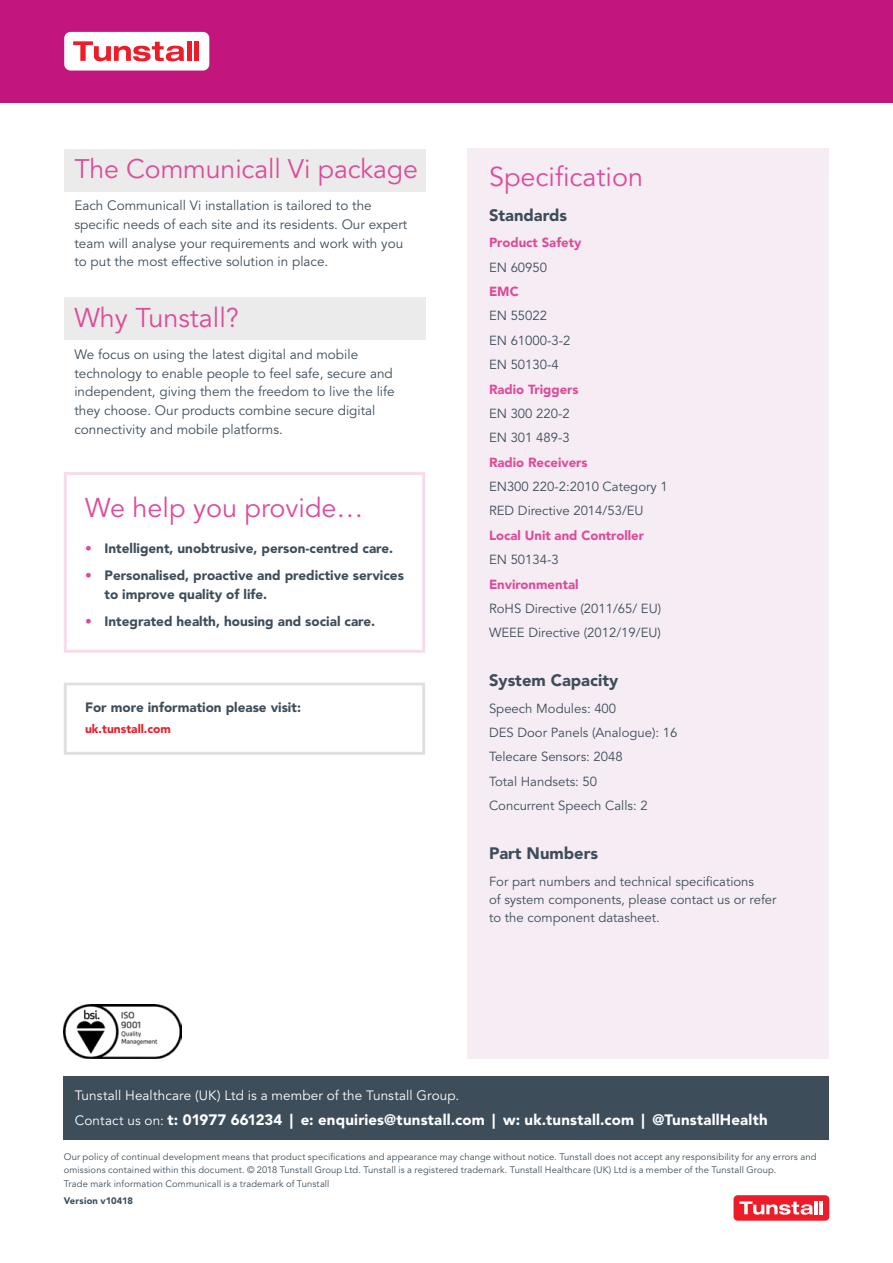
<style>
.page{position:relative;width:893px;height:1263px;background:#fff}
.page>*{position:absolute;margin:0;border:0;box-sizing:border-box;transform-origin:0 0}
.t1{font:27px "Avenir LT Std";color:#dd4b9a}
.t2{font:26.7px "Avenir LT Std";letter-spacing:-.005em;color:#dd4b9a}
.t3{font:900 16.5px "Avenir LT Std";color:#3d4d5a}
.t4{font:900 15px "Avenir LT Std";letter-spacing:.015em;color:#fff}
.t5{font:13.5px/18.8px "Avenir LT Std";color:#3d4d5a}
.t6{font:900 13.5px/18.8px "Avenir LT Std";color:#3d4d5a}
.t7{font:13.5px "Avenir LT Std";letter-spacing:.01em;color:#fff}
.t8{font:13.2px/24.3px "Avenir LT Std";color:#3d4d5a}
.t9{font:900 13.2px "Avenir LT Std";color:#dd4b9a}
.t10{font:900 12px "Avenir LT Std";color:#ed1c29}
.t11{font:9.3px/13.5px "Avenir LT Std";letter-spacing:.015em;color:#3d4d5a}
.t12{font:900 9.3px "Avenir LT Std";letter-spacing:.015em;color:#3d4d5a}
.s1{font-weight:400;color:#dd4b9a}
.s2{font-weight:400;font-size:13.5px}
</style>
<div class="page">
<div style="left:0;top:0;width:893px;height:102px;background:#c2167d"></div>
<div style="left:64px;top:32px;width:145px;height:38px;background:#fff;border-radius:6px"></div>
<svg style="left:73px;top:41px;width:111px;height:20px"></svg>
<hr style="left:187px;top:41px;width:4px;height:20px;background:#ed1c29">
<div style="left:194px;top:41px;width:5px;height:20px;background:#ed1c29"></div>
<div style="left:468px;top:149px;width:361px;height:910px;background:#f6edf4"></div>
<div style="left:734px;top:1195px;width:95px;height:25px;background:#ed1c29;border-radius:4px"></div>
<svg style="left:739px;top:1201px;width:78px;height:14px"></svg>
<hr style="left:819px;top:1201px;width:4px;height:13px;background:#fff">
<div style="left:64px;top:1076px;width:765px;height:64px;background:#3d4d5a"></div>
<img style="left:63px;top:1004px;width:118px;height:55px">
<div style="left:64px;top:149px;width:361px;height:42px;background:#ebebeb"></div>
<div style="left:64px;top:298px;width:361px;height:42px;background:#ebebeb"></div>
<h2 class="t2" style="left:74px;top:153px;width:345px">The Communicall Vi package</h2>
<p class="t5" style="left:74px;top:196px;width:335px">Each Communicall Vi installation is tailored to the specific needs of each site and its residents. Our expert team will analyse your requirements and work with you to put the most effective solution in place.</p>
<h1 class="t1" style="left:74px;top:302px;width:166px">Why Tunstall?</h1>
<p class="t5" style="left:74px;top:345px;width:322px">We focus on using the latest digital and mobile technology to enable people to feel safe, secure and independent, giving them the freedom to live the life they choose. Our products combine secure digital connectivity and mobile platforms.</p>
<h1 class="t1" style="left:85px;top:492px;width:280px">We help you provide…</h1>
<p class="t6" style="left:85px;top:538px;width:310px"><span class="s1">•</span> Intelligent, unobtrusive, person-centred care.</p>
<p class="t6" style="left:105px;top:566px;width:301px;text-indent:-19px"><span class="s1">•</span> Personalised, proactive and predictive services to improve quality of life.</p>
<p class="t6" style="left:85px;top:612px;width:292px"><span class="s1">•</span> Integrated health, housing and social care.</p>
<p class="t6" style="left:85px;top:698px;width:217px">For more information please visit:</p>
<p class="t10" style="left:85px;top:721px;width:87px">uk.tunstall.com</p>
<h1 class="t1" style="left:489px;top:161px;width:156px">Specification</h1>
<p class="t3" style="left:489px;top:205px;width:80px">Standards</p>
<p class="t9" style="left:489px;top:235px;width:94px">Product Safety</p>
<p class="t8" style="left:489px;top:255px;width:60px">EN 60950</p>
<p class="t9" style="left:489px;top:283px;width:31px">EMC</p>
<p class="t8" style="left:489px;top:304px;width:83px">EN 55022<br>EN 61000-3-2<br>EN 50130-4</p>
<p class="t9" style="left:489px;top:381px;width:91px">Radio Triggers</p>
<p class="t8" style="left:489px;top:402px;width:82px">EN 300 220-2<br>EN 301 489-3</p>
<p class="t9" style="left:489px;top:454px;width:100px">Radio Receivers</p>
<p class="t8" style="left:489px;top:475px;width:180px">EN300 220-2:2010 Category 1<br>RED Directive 2014/53/EU</p>
<p class="t9" style="left:489px;top:527px;width:157px">Local Unit and Controller</p>
<p class="t8" style="left:489px;top:548px;width:71px">EN 50134-3</p>
<p class="t9" style="left:489px;top:576px;width:91px">Environmental</p>
<p class="t8" style="left:489px;top:597px;width:174px">RoHS Directive (2011/65/ EU)<br>WEEE Directive (2012/19/EU)</p>
<p class="t3" style="left:489px;top:670px;width:131px">System Capacity</p>
<p class="t8" style="left:489px;top:696px;width:190px">Speech Modules: 400<br>DES Door Panels (Analogue): 16<br>Telecare Sensors: 2048<br>Total Handsets: 50<br>Concurrent Speech Calls: 2</p>
<p class="t3" style="left:489px;top:843px;width:111px">Part Numbers</p>
<p class="t8" style="left:489px;top:872px;width:289px;line-height:18px">For part numbers and technical specifications<br>of system components, please contact us or refer to the component datasheet.</p>
<p class="t7" style="left:75px;top:1088px;width:386px">Tunstall Healthcare (UK) Ltd is a member of the Tunstall Group.</p>
<p class="t4" style="left:75px;top:1111px;width:695px"><span class="s2">Contact us on:</span> t: 01977 661234 | e: enquiries@tunstall.com | w: uk.tunstall.com | @TunstallHealth</p>
<p class="t11" style="left:64px;top:1150px;width:754px">Our policy of continual development means that product specifications and appearance may change without notice. Tunstall does not accept any responsibility for any errors and omissions contained within this document. © 2018 Tunstall Group Ltd. Tunstall is a registered trademark. Tunstall Healthcare (UK) Ltd is a member of the Tunstall Group.<br>Trade mark information Communicall is a trademark of Tunstall</p>
<p class="t12" style="left:64px;top:1195px;width:71px">Version v10418</p>
</div>
